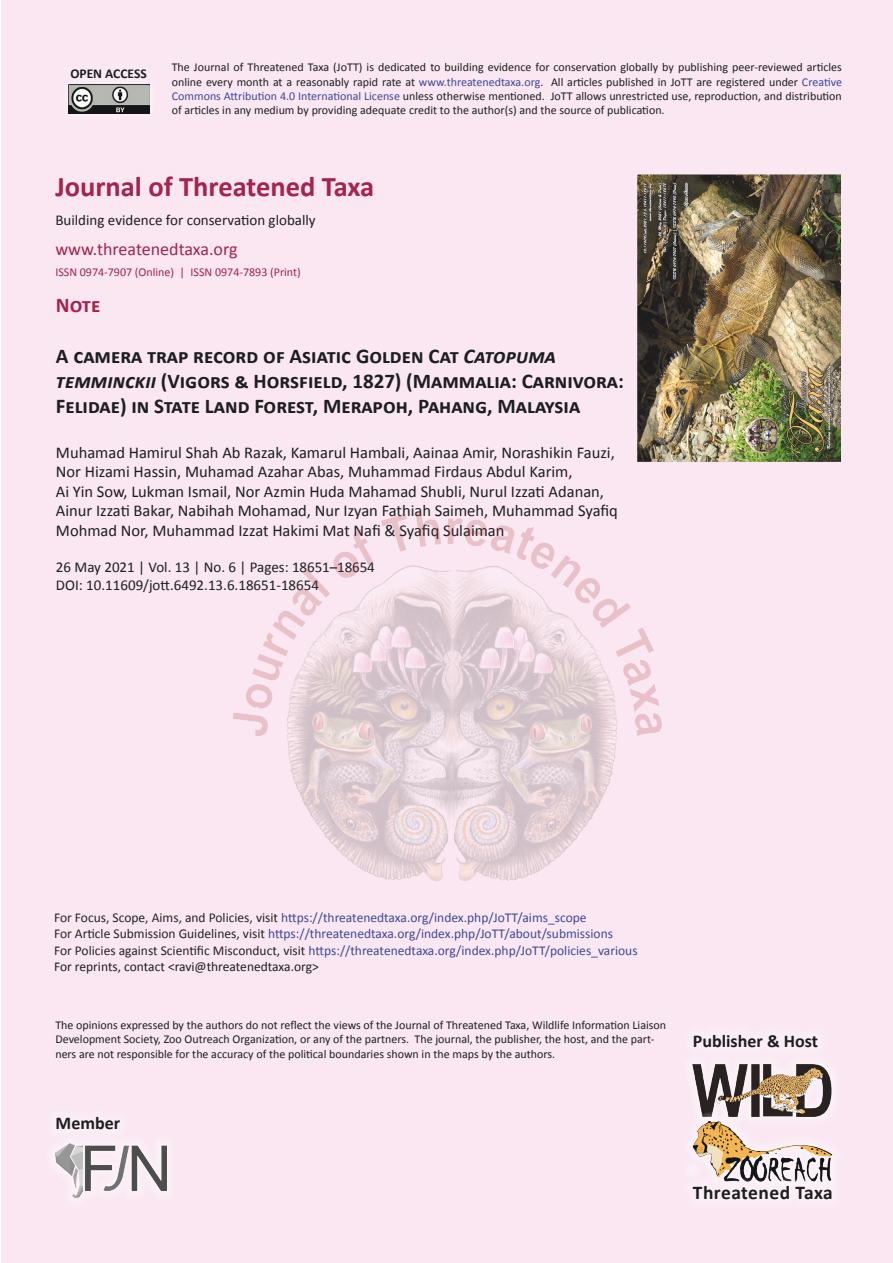
<style>
.page{position:relative;width:893px;height:1263px;background:#fff}
.page>*{position:absolute;margin:0;border:0;box-sizing:border-box;transform-origin:0 0}
.t1{font:28.5px "Calibri Bold 2";color:#a5234c}
.t2{font:700 21px/25.2px "Calibri";color:#1d1e1f}
.t3{font:700 21px "Calibri";color:#a5234c}
.t4{font:19.5px "Calibri Bold 2";letter-spacing:.02em;color:#1d1e1f}
.t5{font:18px "Calibri";color:#a5234c}
.t6{font:700 18px "Calibri";color:#1d1e1f}
.t7{font:16.5px/19.5px "Calibri";color:#1d1e1f}
.t8{font:15px/18px "Calibri";color:#1d1e1f}
.t9{font:13.5px/16.5px "Calibri";color:#3d4999}
.t10{font:700 13.5px "Calibri";color:#1d1e1f}
.t11{font:12px/14.4px "Calibri";color:#1d1e1f;text-align:justify}
.t12{font:12px "Calibri";color:#a5234c}
.s1{color:#3d4999}
.s2{font-style:italic}
.s3{color:#242323}
.s4{color:#1d1e1f}
</style>
<div class="page">
<div style="left:1px;top:0;width:891px;height:1262px;background:#fae7f2"></div>
<img style="left:637px;top:174px;width:203px;height:288px">
<img style="left:56px;top:1144px;width:110px;height:54px">
<div style="left:46px;top:1107px;width:84px;height:33px;background:#fbecf4"></div>
<div style="left:683px;top:1055px;width:159px;height:72px;background:#faebf4"></div>
<img style="left:693px;top:1065px;width:139px;height:46px">
<svg style="left:692px;top:1111px;width:141px;height:46px"></svg>
<img style="left:693px;top:1121px;width:139px;height:54px">
<div style="left:683px;top:1175px;width:159px;height:34px;background:#fff;opacity:.75"></div>
<div style="left:683px;top:1025px;width:145px;height:32px;background:#fbecf5"></div>
<div style="left:60px;top:77px;width:98px;height:45px;background:#fff;opacity:.75"></div>
<img style="left:68px;top:86px;width:82px;height:27px">
<div style="left:63px;top:61px;width:91px;height:25px;background:#faeaf3"></div>
<img style="left:233px;top:511px;width:429px;height:370px">
<p class="t10" style="left:70px;top:65px;width:78px">OPEN ACCESS</p>
<p class="t11" style="left:172px;top:60px;width:672px">The Journal of Threatened Taxa (JoTT) is dedicated to building evidence for conservation globally by publishing peer-reviewed articles online every month at a reasonably rapid rate at <span class="s1">www.threatenedtaxa.org</span>. All articles published in JoTT are registered under <span class="s1">Creative Commons Attribution 4.0 International License</span> unless otherwise mentioned. JoTT allows unrestricted use, reproduction, and distribution of articles in any medium by providing adequate credit to the author(s) and the source of publication.</p>
<h1 class="t1" style="left:55px;top:168px;width:320px">Journal of Threatened Taxa</h1>
<p class="t8" style="left:55px;top:211px;width:262px">Building evidence for conservation globally</p>
<h3 class="t5" style="left:55px;top:238px;width:184px">www.threatenedtaxa.org</h3>
<p class="t12" style="left:55px;top:264px;width:247px">ISSN 0974-7907 (Online) | ISSN 0974-7893 (Print)</p>
<h2 class="t3" style="left:56px;top:292px;width:46px">Note</h2>
<h2 class="t2" style="left:56px;top:343px;width:569px">A camera trap record of Asiatic Golden Cat <span class="s2">Catopuma temminckii</span> (Vigors &amp; Horsfield, 1827) (Mammalia: Carnivora:<br>Felidae) in State Land Forest, Merapoh, Pahang, Malaysia</h2>
<p class="t7" style="left:56px;top:443px;width:563px">Muhamad Hamirul Shah Ab Razak, Kamarul Hambali, Aainaa Amir, Norashikin Fauzi, Nor Hizami Hassin, Muhamad Azahar Abas, Muhammad Firdaus Abdul Karim,<br>Ai Yin Sow, Lukman Ismail, Nor Azmin Huda Mahamad Shubli, Nurul Izzati Adanan, Ainur Izzati Bakar, Nabihah Mohamad, Nur Izyan Fathiah Saimeh, Muhammad Syafiq Mohmad Nor, Muhammad Izzat Hakimi Mat Nafi &amp; Syafiq Sulaiman</p>
<p class="t8" style="left:56px;top:558px;width:320px">26 May 2021 | Vol. 13 | No. 6 | Pages: 18651–18654<br>DOI: 10.11609/jott.6492.13.6.18651-18654</p>
<p class="t9" style="left:54px;top:909px;width:585px"><span class="s3">For Focus, Scope, Aims, and Policies, visit</span> https://threatenedtaxa.org/index.php/JoTT/aims_scope<br><span class="s3">For Article Submission Guidelines, visit</span> https://threatenedtaxa.org/index.php/JoTT/about/submissions<br><span class="s3">For Policies against Scientific Misconduct, visit</span> https://threatenedtaxa.org/index.php/JoTT/policies_various <span class="s4">For reprints, contact &lt;ravi@threatenedtaxa.org&gt;</span></p>
<p class="t11" style="left:55px;top:1018px;width:612px;text-align:left">The opinions expressed by the authors do not reflect the views of the Journal of Threatened Taxa, Wildlife Information Liaison<br>Development Society, Zoo Outreach Organization, or any of the partners. The journal, the publisher, the host, and the part&shy;ners are not responsible for the accuracy of the political boundaries shown in the maps by the authors.</p>
<h3 class="t6" style="left:56px;top:1112px;width:66px">Member</h3>
<h3 class="t6" style="left:693px;top:1029px;width:127px">Publisher &amp; Host</h3>
<h3 class="t4" style="left:693px;top:1180px;width:142px">Threatened Taxa</h3>
</div>
